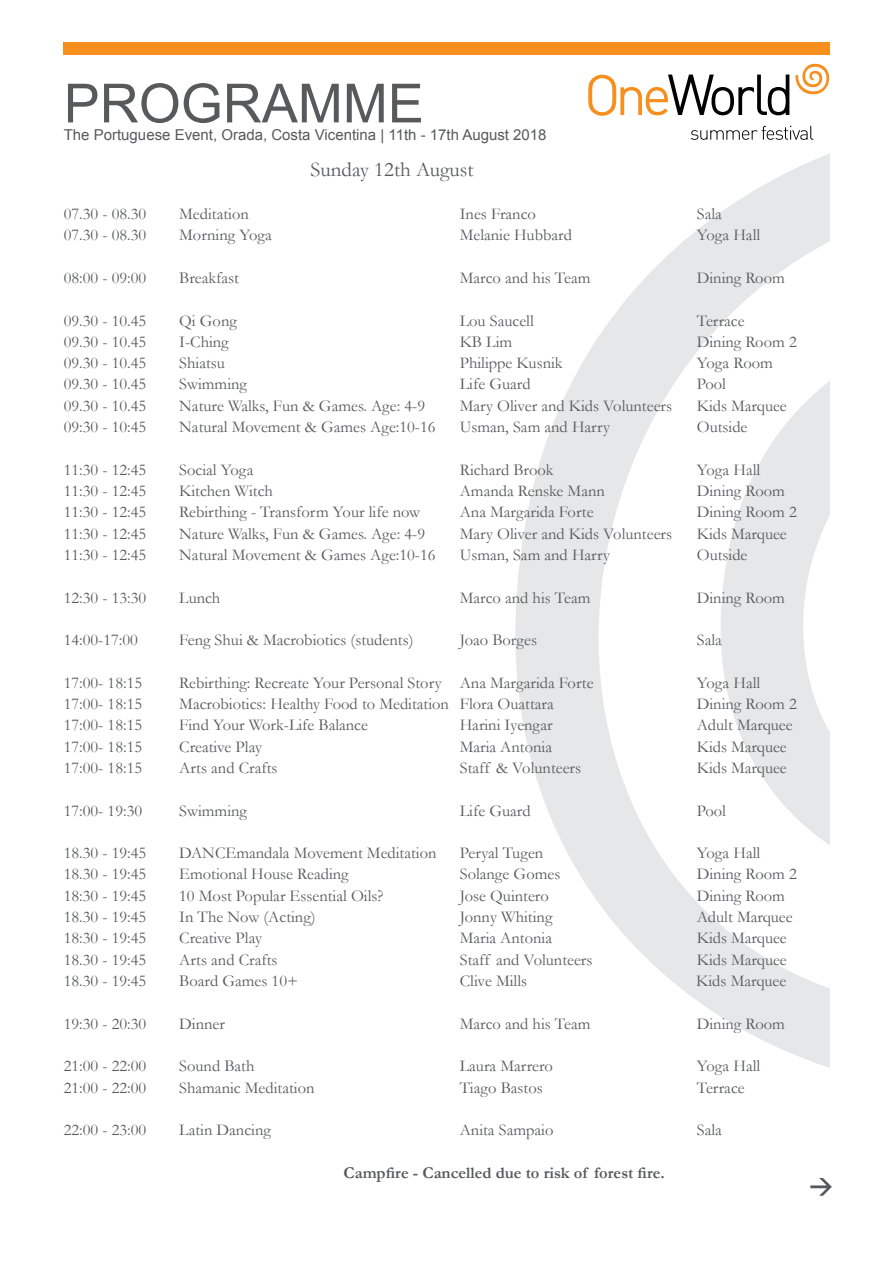
<style>
.page{position:relative;width:893px;height:1263px;background:#fff}
.page>*{position:absolute;margin:0;border:0;box-sizing:border-box;transform-origin:0 0}
.t1{font:54px "Arial";color:#58595b}
.t2{font:21px "Garamond";color:#58595b}
.t3{font:16.5px "Garamond";color:#58595b}
.t4{font:700 16.5px "Garamond";color:#58595b}
.t5{font:15px "Arial";color:#58595b}
</style>
<div class="page">
<div style="left:64px;top:43px;width:766px;height:12px;background:#f78f1e"></div>
<svg style="left:588px;top:75px;width:201px;height:41px"></svg>
<svg style="left:795px;top:63px;width:35px;height:32px"></svg>
<svg style="left:515px;top:125px;width:314px;height:942px"></svg>
<svg style="left:810px;top:1178px;width:22px;height:18px"></svg>
<h1 class="t1" style="left:64px;top:68px;width:362px">PROGRAMME</h1>
<p class="t5" style="left:64px;top:125px;width:484px">The Portuguese Event, Orada, Costa Vicentina | 11th - 17th August 2018</p>
<p class="t2" style="left:310px;top:157px;width:165px">Sunday 12th August</p>
<p class="t3" style="left:64px;top:204px;width:84px">07.30 - 08.30</p>
<p class="t3" style="left:179px;top:204px;width:71px">Meditation</p>
<p class="t3" style="left:460px;top:204px;width:78px">Ines Franco</p>
<p class="t3" style="left:697px;top:204px;width:27px">Sala</p>
<p class="t3" style="left:64px;top:225px;width:84px">07.30 - 08.30</p>
<p class="t3" style="left:179px;top:225px;width:94px">Morning Yoga</p>
<p class="t3" style="left:460px;top:225px;width:114px">Melanie Hubbard</p>
<p class="t3" style="left:697px;top:225px;width:65px">Yoga Hall</p>
<p class="t3" style="left:64px;top:268px;width:84px">08:00 - 09:00</p>
<p class="t3" style="left:179px;top:268px;width:61px">Breakfast</p>
<p class="t3" style="left:460px;top:268px;width:132px">Marco and his Team</p>
<p class="t3" style="left:697px;top:268px;width:90px">Dining Room</p>
<p class="t3" style="left:64px;top:310px;width:84px">09.30 - 10.45</p>
<p class="t3" style="left:179px;top:310px;width:59px">Qi Gong</p>
<p class="t3" style="left:460px;top:310px;width:76px">Lou Saucell</p>
<p class="t3" style="left:697px;top:310px;width:49px">Terrace</p>
<p class="t3" style="left:64px;top:332px;width:84px">09.30 - 10.45</p>
<p class="t3" style="left:179px;top:332px;width:51px">I-Ching</p>
<p class="t3" style="left:460px;top:332px;width:54px">KB Lim</p>
<p class="t3" style="left:697px;top:332px;width:101px">Dining Room 2</p>
<p class="t3" style="left:64px;top:353px;width:84px">09.30 - 10.45</p>
<p class="t3" style="left:179px;top:353px;width:47px">Shiatsu</p>
<p class="t3" style="left:460px;top:353px;width:104px">Philippe Kusnik</p>
<p class="t3" style="left:697px;top:353px;width:78px">Yoga Room</p>
<p class="t3" style="left:64px;top:374px;width:84px">09.30 - 10.45</p>
<p class="t3" style="left:179px;top:374px;width:69px">Swimming</p>
<p class="t3" style="left:460px;top:374px;width:72px">Life Guard</p>
<p class="t3" style="left:697px;top:374px;width:31px">Pool</p>
<p class="t3" style="left:64px;top:396px;width:84px">09.30 - 10.45</p>
<p class="t3" style="left:179px;top:396px;width:247px">Nature Walks, Fun &amp; Games. Age: 4-9</p>
<p class="t3" style="left:460px;top:396px;width:214px">Mary Oliver and Kids Volunteers</p>
<p class="t3" style="left:697px;top:396px;width:92px">Kids Marquee</p>
<p class="t3" style="left:64px;top:417px;width:84px">09:30 - 10:45</p>
<p class="t3" style="left:179px;top:417px;width:258px">Natural Movement &amp; Games Age:10-16</p>
<p class="t3" style="left:460px;top:417px;width:152px">Usman, Sam and Harry</p>
<p class="t3" style="left:697px;top:417px;width:52px">Outside</p>
<p class="t3" style="left:64px;top:460px;width:84px">11:30 - 12:45</p>
<p class="t3" style="left:179px;top:460px;width:76px">Social Yoga</p>
<p class="t3" style="left:460px;top:460px;width:95px">Richard Brook</p>
<p class="t3" style="left:697px;top:460px;width:65px">Yoga Hall</p>
<p class="t3" style="left:64px;top:481px;width:84px">11:30 - 12:45</p>
<p class="t3" style="left:179px;top:481px;width:95px">Kitchen Witch</p>
<p class="t3" style="left:460px;top:481px;width:147px">Amanda Renske Mann</p>
<p class="t3" style="left:697px;top:481px;width:90px">Dining Room</p>
<p class="t3" style="left:64px;top:502px;width:84px">11:30 - 12:45</p>
<p class="t3" style="left:179px;top:502px;width:243px">Rebirthing - Transform Your life now</p>
<p class="t3" style="left:460px;top:502px;width:135px">Ana Margarida Forte</p>
<p class="t3" style="left:697px;top:502px;width:101px">Dining Room 2</p>
<p class="t3" style="left:64px;top:523px;width:84px">11:30 - 12:45</p>
<p class="t3" style="left:179px;top:523px;width:247px">Nature Walks, Fun &amp; Games. Age: 4-9</p>
<p class="t3" style="left:460px;top:523px;width:214px">Mary Oliver and Kids Volunteers</p>
<p class="t3" style="left:697px;top:523px;width:92px">Kids Marquee</p>
<p class="t3" style="left:64px;top:545px;width:84px">11:30 - 12:45</p>
<p class="t3" style="left:179px;top:545px;width:258px">Natural Movement &amp; Games Age:10-16</p>
<p class="t3" style="left:460px;top:545px;width:152px">Usman, Sam and Harry</p>
<p class="t3" style="left:697px;top:545px;width:52px">Outside</p>
<p class="t3" style="left:64px;top:587px;width:84px">12:30 - 13:30</p>
<p class="t3" style="left:179px;top:587px;width:43px">Lunch</p>
<p class="t3" style="left:460px;top:587px;width:132px">Marco and his Team</p>
<p class="t3" style="left:697px;top:587px;width:90px">Dining Room</p>
<p class="t3" style="left:64px;top:630px;width:76px">14:00-17:00</p>
<p class="t3" style="left:179px;top:630px;width:236px">Feng Shui &amp; Macrobiotics (students)</p>
<p class="t3" style="left:460px;top:630px;width:79px">Joao Borges</p>
<p class="t3" style="left:697px;top:630px;width:27px">Sala</p>
<p class="t3" style="left:64px;top:673px;width:80px">17:00- 18:15</p>
<p class="t3" style="left:179px;top:673px;width:416px">Rebirthing: Recreate Your Personal Story Ana Margarida Forte</p>
<p class="t3" style="left:697px;top:673px;width:65px">Yoga Hall</p>
<p class="t3" style="left:64px;top:694px;width:80px">17:00- 18:15</p>
<p class="t3" style="left:179px;top:694px;width:376px">Macrobiotics: Healthy Food to Meditation Flora Ouattara</p>
<p class="t3" style="left:697px;top:694px;width:101px">Dining Room 2</p>
<p class="t3" style="left:64px;top:715px;width:80px">17:00- 18:15</p>
<p class="t3" style="left:179px;top:715px;width:190px">Find Your Work-Life Balance</p>
<p class="t3" style="left:460px;top:715px;width:94px">Harini Iyengar</p>
<p class="t3" style="left:697px;top:715px;width:97px">Adult Marquee</p>
<p class="t3" style="left:64px;top:736px;width:80px">17:00- 18:15</p>
<p class="t3" style="left:179px;top:736px;width:84px">Creative Play</p>
<p class="t3" style="left:460px;top:736px;width:94px">Maria Antonia</p>
<p class="t3" style="left:697px;top:736px;width:92px">Kids Marquee</p>
<p class="t3" style="left:64px;top:758px;width:80px">17:00- 18:15</p>
<p class="t3" style="left:179px;top:758px;width:100px">Arts and Crafts</p>
<p class="t3" style="left:460px;top:758px;width:123px">Staff &amp; Volunteers</p>
<p class="t3" style="left:697px;top:758px;width:92px">Kids Marquee</p>
<p class="t3" style="left:64px;top:800px;width:80px">17:00- 19:30</p>
<p class="t3" style="left:179px;top:800px;width:69px">Swimming</p>
<p class="t3" style="left:460px;top:800px;width:72px">Life Guard</p>
<p class="t3" style="left:697px;top:800px;width:31px">Pool</p>
<p class="t3" style="left:64px;top:843px;width:84px">18.30 - 19:45</p>
<p class="t3" style="left:179px;top:843px;width:259px">DANCEmandala Movement Meditation</p>
<p class="t3" style="left:460px;top:843px;width:85px">Peryal Tugen</p>
<p class="t3" style="left:697px;top:843px;width:65px">Yoga Hall</p>
<p class="t3" style="left:64px;top:864px;width:84px">18.30 - 19:45</p>
<p class="t3" style="left:179px;top:864px;width:171px">Emotional House Reading</p>
<p class="t3" style="left:460px;top:864px;width:102px">Solange Gomes</p>
<p class="t3" style="left:697px;top:864px;width:101px">Dining Room 2</p>
<p class="t3" style="left:64px;top:886px;width:84px">18:30 - 19:45</p>
<p class="t3" style="left:179px;top:886px;width:206px">10 Most Popular Essential Oils?</p>
<p class="t3" style="left:460px;top:886px;width:91px">Jose Quintero</p>
<p class="t3" style="left:697px;top:886px;width:90px">Dining Room</p>
<p class="t3" style="left:64px;top:907px;width:84px">18.30 - 19:45</p>
<p class="t3" style="left:179px;top:907px;width:138px">In The Now (Acting)</p>
<p class="t3" style="left:460px;top:907px;width:94px">Jonny Whiting</p>
<p class="t3" style="left:697px;top:907px;width:97px">Adult Marquee</p>
<p class="t3" style="left:64px;top:928px;width:84px">18:30 - 19:45</p>
<p class="t3" style="left:179px;top:928px;width:84px">Creative Play</p>
<p class="t3" style="left:460px;top:928px;width:94px">Maria Antonia</p>
<p class="t3" style="left:697px;top:928px;width:92px">Kids Marquee</p>
<p class="t3" style="left:64px;top:950px;width:84px">18.30 - 19:45</p>
<p class="t3" style="left:179px;top:950px;width:100px">Arts and Crafts</p>
<p class="t3" style="left:460px;top:950px;width:134px">Staff and Volunteers</p>
<p class="t3" style="left:697px;top:950px;width:92px">Kids Marquee</p>
<p class="t3" style="left:64px;top:971px;width:84px">18.30 - 19:45</p>
<p class="t3" style="left:179px;top:971px;width:120px">Board Games 10+</p>
<p class="t3" style="left:460px;top:971px;width:69px">Clive Mills</p>
<p class="t3" style="left:696px;top:971px;width:92px">Kids Marquee</p>
<p class="t3" style="left:64px;top:1013px;width:84px">19:30 - 20:30</p>
<p class="t3" style="left:179px;top:1013px;width:47px">Dinner</p>
<p class="t3" style="left:460px;top:1013px;width:132px">Marco and his Team</p>
<p class="t3" style="left:697px;top:1013px;width:90px">Dining Room</p>
<p class="t3" style="left:64px;top:1056px;width:84px">21:00 - 22:00</p>
<p class="t3" style="left:179px;top:1056px;width:77px">Sound Bath</p>
<p class="t3" style="left:460px;top:1056px;width:95px">Laura Marrero</p>
<p class="t3" style="left:697px;top:1056px;width:65px">Yoga Hall</p>
<p class="t3" style="left:64px;top:1077px;width:84px">21:00 - 22:00</p>
<p class="t3" style="left:179px;top:1077px;width:137px">Shamanic Meditation</p>
<p class="t3" style="left:460px;top:1077px;width:85px">Tiago Bastos</p>
<p class="t3" style="left:697px;top:1077px;width:49px">Terrace</p>
<p class="t3" style="left:64px;top:1120px;width:84px">22:00 - 23:00</p>
<p class="t3" style="left:179px;top:1120px;width:93px">Latin Dancing</p>
<p class="t3" style="left:460px;top:1120px;width:95px">Anita Sampaio</p>
<p class="t3" style="left:697px;top:1120px;width:27px">Sala</p>
<p class="t4" style="left:344px;top:1163px;width:323px">Campfire - Cancelled due to risk of forest fire.</p>
</div>
